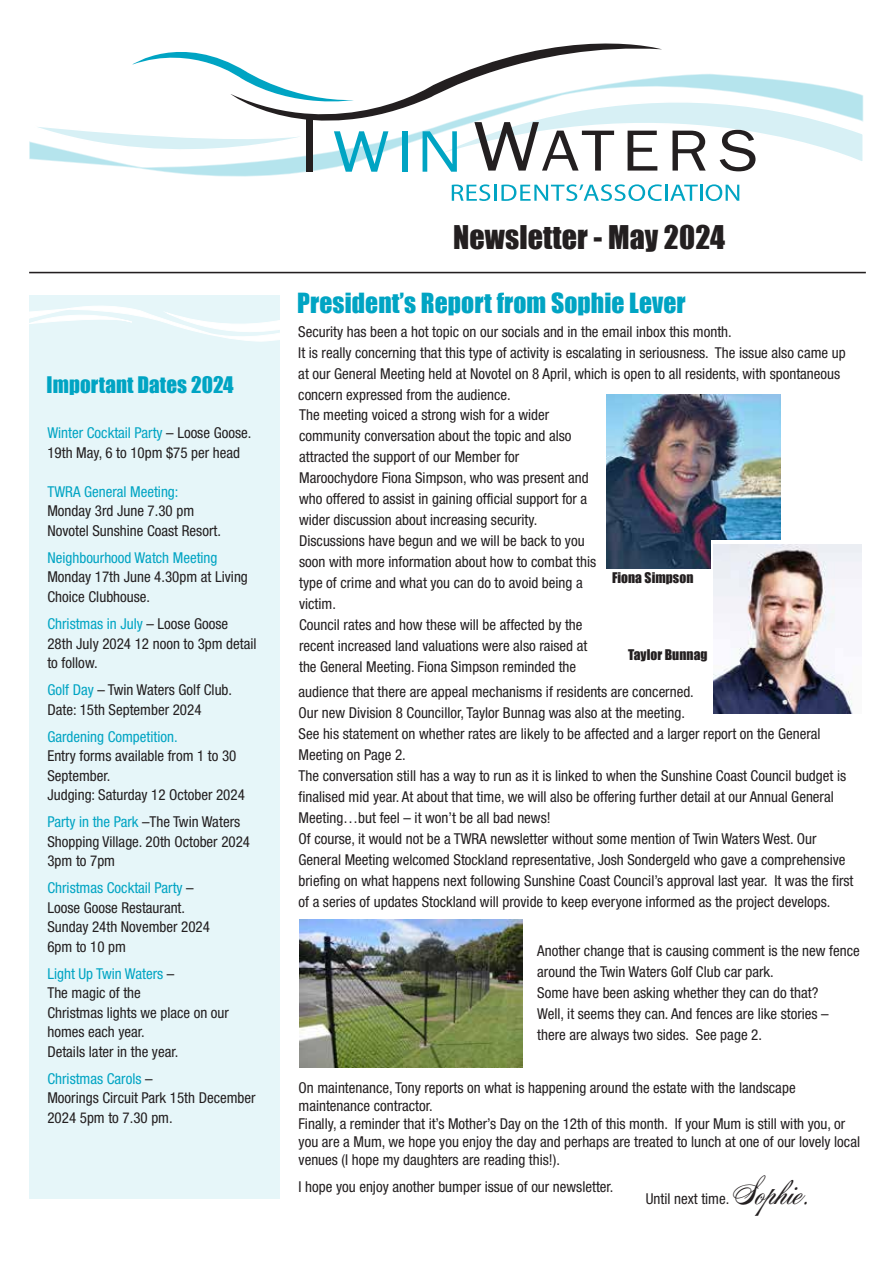
<style>
.page{position:relative;width:893px;height:1263px;background:#fff}
.page>*{position:absolute;margin:0;border:0;box-sizing:border-box;transform-origin:0 0}
.t1{font:36px "Acroterion JF";color:#231f20}
.t2{font:30px "Impact";letter-spacing:.005em;color:#231f20}
.t3{font:25.5px "Impact";letter-spacing:.005em;color:#00a4c3}
.t4{font:21px "Impact";letter-spacing:.005em;color:#00a4c3}
.t5{font:condensed 15px/21px "Helvetica Neue";color:#231f20}
.t6{font:condensed 15px "Helvetica Neue";color:#00a4c3}
.t7{font:13.5px "Impact";letter-spacing:.005em;color:#231f20}
.s1{color:#00a4c3}
</style>
<div class="page">
<div style="left:29px;top:295px;width:250px;height:904px;background:#e6f6f9"></div>
<svg style="left:29px;top:304px;width:251px;height:45px"></svg>
<hr style="left:29px;top:272px;width:837px;height:1px;background:#231f20">
<svg style="left:263px;top:43px;width:399px;height:109px"></svg>
<svg style="left:132px;top:43px;width:223px;height:67px"></svg>
<svg style="left:452px;top:184px;width:287px;height:17px"></svg>
<svg style="left:29px;top:123px;width:359px;height:54px"></svg>
<div style="left:402px;top:131px;width:6px;height:41px;background:#00a4c3"></div>
<svg style="left:423px;top:73px;width:441px;height:99px"></svg>
<div style="left:306px;top:118px;width:6px;height:54px;background:#231f20"></div>
<img style="left:607px;top:394px;width:174px;height:174px">
<img style="left:300px;top:919px;width:223px;height:148px">
<svg style="left:711px;top:540px;width:81px;height:37px"></svg>
<img style="left:714px;top:545px;width:147px;height:168px">
<h3 class="t4" style="left:47px;top:368px;width:189px">Important Dates 2024</h3>
<p class="t5" style="left:47px;top:423px;width:205px;line-height:19.5px"><span class="s1">Winter Cocktail Party</span> – Loose Goose.<br>19th May, 6 to 10pm $75 per head</p>
<p class="t6" style="left:47px;top:483px;width:133px">TWRA General Meeting:</p>
<p class="t5" style="left:47px;top:501px;width:175px;line-height:19.5px">Monday 3rd June 7.30 pm<br>Novotel Sunshine Coast Resort.</p>
<p class="t6" style="left:47px;top:549px;width:172px">Neighbourhood Watch Meeting</p>
<p class="t5" style="left:47px;top:567px;width:202px;line-height:19.5px">Monday 17th June 4.30pm at Living<br>Choice Clubhouse.</p>
<p class="t5" style="left:47px;top:614px;width:211px;line-height:19.5px"><span class="s1">Christmas in July</span> – Loose Goose<br>28th July 2024 12 noon to 3pm detail to follow.</p>
<p class="t5" style="left:47px;top:680px;width:186px;line-height:19.5px"><span class="s1">Golf Day</span> – Twin Waters Golf Club.<br>Date: 15th September 2024</p>
<p class="t6" style="left:47px;top:727px;width:132px">Gardening Competition.</p>
<p class="t5" style="left:47px;top:746px;width:199px;line-height:19.5px">Entry forms available from 1 to 30<br>September.<br>Judging: Saturday 12 October 2024</p>
<p class="t5" style="left:47px;top:812px;width:204px;line-height:19.5px"><span class="s1">Party in the Park</span> –The Twin Waters<br>Shopping Village. 20th October 2024<br>3pm to 7pm</p>
<p class="t5" style="left:47px;top:878px;width:164px;line-height:19.5px"><span class="s1">Christmas Cocktail Party</span> –<br>Loose Goose Restaurant.<br>Sunday 24th November 2024<br>6pm to 10 pm</p>
<p class="t5" style="left:47px;top:963px;width:183px;line-height:19.5px"><span class="s1">Light Up Twin Waters</span> –<br>The magic of the<br>Christmas lights we place on our homes each year.<br>Details later in the year.</p>
<p class="t5" style="left:47px;top:1068px;width:210px;line-height:19.5px"><span class="s1">Christmas Carols</span> –<br>Moorings Circuit Park 15th December<br>2024 5pm to 7.30 pm.</p>
<h2 class="t2" style="left:453px;top:214px;width:274px">Newsletter - May 2024</h2>
<h3 class="t3" style="left:297px;top:283px;width:390px">President’s Report from Sophie Lever</h3>
<p class="t5" style="left:298px;top:321px;width:549px">Security has been a hot topic on our socials and in the email inbox this month.<br>It is really concerning that this type of activity is escalating in seriousness. The issue also came up at our General Meeting held at Novotel on 8 April, which is open to all residents, with spontaneous concern expressed from the audience.</p>
<p class="t5" style="left:299px;top:404px;width:299px">The meeting voiced a strong wish for a wider community conversation about the topic and also attracted the support of our Member for Maroochydore Fiona Simpson, who was present and who offered to assist in gaining official support for a wider discussion about increasing security.<br>Discussions have begun and we will be back to you soon with more information about how to combat this type of crime and what you can do to avoid being a victim.<br>Council rates and how these will be affected by the recent increased land valuations were also raised at the General Meeting. Fiona Simpson reminded the</p>
<p class="t5" style="left:299px;top:681px;width:556px">audience that there are appeal mechanisms if residents are concerned.<br>Our new Division 8 Councillor, Taylor Bunnag was also at the meeting.<br>See his statement on whether rates are likely to be affected and a larger report on the General Meeting on Page 2.<br>The conversation still has a way to run as it is linked to when the Sunshine Coast Council budget is finalised mid year. At about that time, we will also be offering further detail at our Annual General Meeting…but feel – it won’t be all bad news!<br>Of course, it would not be a TWRA newsletter without some mention of Twin Waters West. Our General Meeting welcomed Stockland representative, Josh Sondergeld who gave a comprehensive briefing on what happens next following Sunshine Coast Council’s approval last year. It was the first of a series of updates Stockland will provide to keep everyone informed as the project develops.</p>
<p class="t5" style="left:537px;top:940px;width:324px">Another change that is causing comment is the new fence around the Twin Waters Golf Club car park.<br>Some have been asking whether they can do that?<br>Well, it seems they can. And fences are like stories – there are always two sides. See page 2.</p>
<p class="t7" style="left:612px;top:567px;width:83px">Fiona Simpson</p>
<p class="t7" style="left:628px;top:644px;width:81px">Taylor Bunnag</p>
<p class="t5" style="left:299px;top:1078px;width:563px;line-height:18px">On maintenance, Tony reports on what is happening around the estate with the landscape maintenance contractor.<br>Finally, a reminder that it’s Mother’s Day on the 12th of this month. If your Mum is still with you, or you are a Mum, we hope you enjoy the day and perhaps are treated to lunch at one of our lovely local venues (I hope my daughters are reading this!).</p>
<p class="t5" style="left:299px;top:1176px;width:316px">I hope you enjoy another bumper issue of our newsletter.</p>
<h1 class="t1" style="left:732px;top:1168px;width:78px">Sophie.</h1>
<p class="t5" style="left:646px;top:1188px;width:85px">Until next time.</p>
</div>
